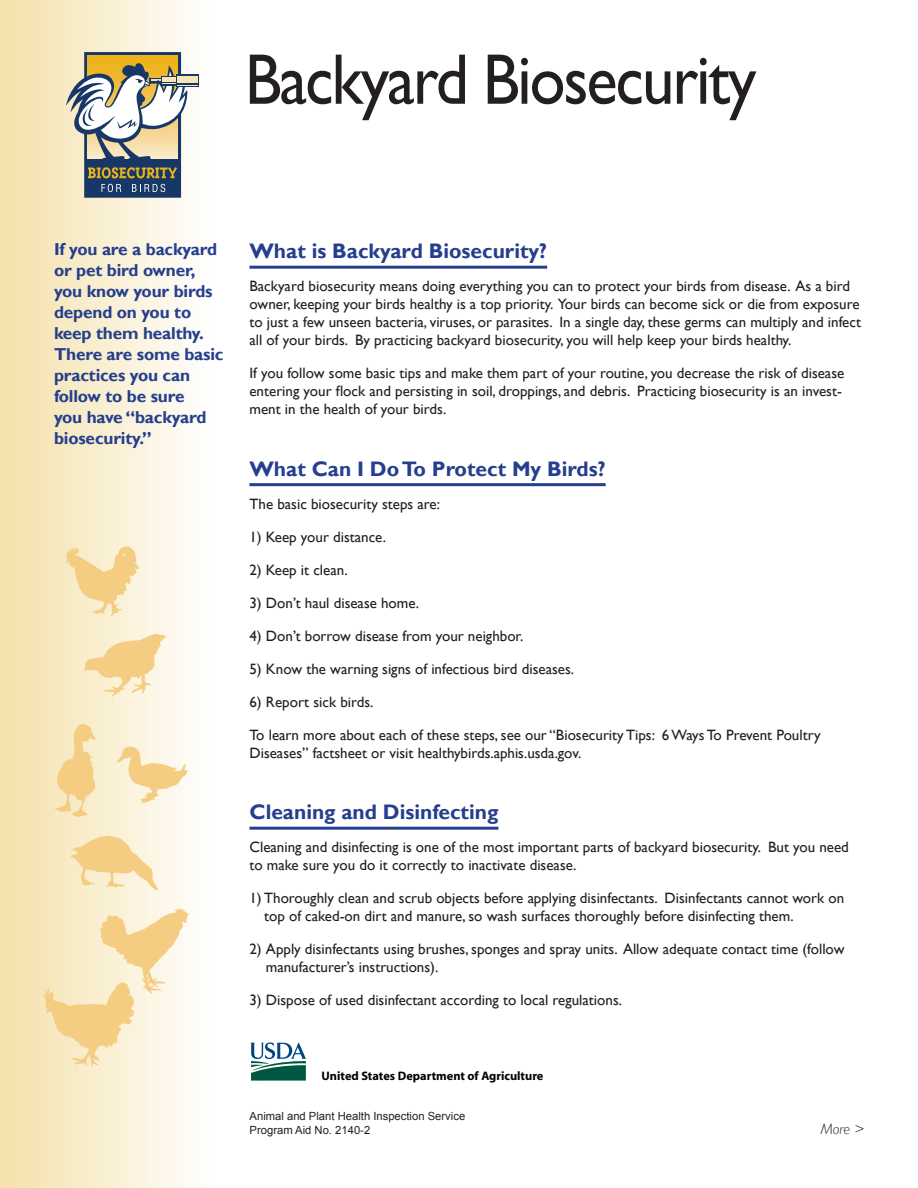
<style>
.page{position:relative;width:918px;height:1188px;background:#fff}
.page>*{position:absolute;margin:0;border:0;box-sizing:border-box;transform-origin:0 0}
.t1{font:72px "Gill Sans";letter-spacing:-.03em;color:#231f20;scale:.9 1}
.Subhead_w_Rule{font:700 21px "Gill Sans";color:#253f8e}
.t2{font:700 17.25px/21px "Gill Sans";letter-spacing:-.01em;color:#253f8e}
.text{font:15px/18px "Gill Sans";color:#231f20}
.text-2{font:italic 300 15px "Gill Sans";color:#231f20}
.t3{font:700 12.3px "Myriad";color:#000}
.t4{font:11.7px "Myriad";color:#000}
.text-3{font:11.25px "Arial";color:#231f20}
</style>
<div class="page">
<div style="left:0;top:0;width:211px;height:1188px;background:linear-gradient(to right,#f4e1aa,#fefefd)"></div>
<svg style="left:66px;top:546px;width:73px;height:71px;background:#f6dfac"></svg>
<svg style="left:84px;top:634px;width:83px;height:63px;background:#f7e1b2"></svg>
<svg style="left:117px;top:746px;width:71px;height:57px"></svg>
<svg style="left:70px;top:835px;width:89px;height:55px;background:#f7e0b0"></svg>
<svg style="left:42px;top:908px;width:146px;height:159px;background:#f8e6bf"></svg>
<svg style="left:55px;top:724px;width:41px;height:93px;background:#f5dca4"></svg>
<div style="left:176px;top:75px;width:23px;height:12px;background:#173866"></div>
<svg style="left:66px;top:52px;width:132px;height:146px"></svg>
<hr style="left:249px;top:266px;width:298px;height:3px;background:#253f8e">
<hr style="left:249px;top:483px;width:357px;height:3px;background:#253f8e">
<hr style="left:249px;top:827px;width:249px;height:3px;background:#253f8e">
<svg style="left:250px;top:1042px;width:57px;height:39px"></svg>
<p class="t1" style="left:245px;top:37px;width:570px">Backyard Biosecurity</p>
<p class="t2" style="left:54px;top:239px;width:171px">If you are a backyard or pet bird owner, you know your birds depend on you to keep them healthy.<br>There are some basic practices you can follow to be sure<br>you have “backyard biosecurity.”</p>
<p class="Subhead_w_Rule" style="left:249px;top:238px;width:299px">What is Backyard Biosecurity?</p>
<p class="text" style="left:249px;top:277px;width:613px">Backyard biosecurity means doing everything you can to protect your birds from disease. As a bird owner, keeping your birds healthy is a top priority. Your birds can become sick or die from exposure to just a few unseen bacteria, viruses, or parasites. In a single day, these germs can multiply and infect all of your birds. By practicing backyard biosecurity, you will help keep your birds healthy.</p>
<p class="text" style="left:249px;top:364px;width:596px">If you follow some basic tips and make them part of your routine, you decrease the risk of disease entering your flock and persisting in soil, droppings, and debris. Practicing biosecurity is an invest&shy;ment in the health of your birds.</p>
<p class="Subhead_w_Rule" style="left:249px;top:456px;width:358px">What Can I Do To Protect My Birds?</p>
<p class="text" style="left:249px;top:495px;width:192px">The basic biosecurity steps are:</p>
<p class="text" style="left:249px;top:528px;width:138px">1) Keep your distance.</p>
<p class="text" style="left:249px;top:561px;width:100px">2) Keep it clean.</p>
<p class="text" style="left:249px;top:594px;width:171px">3) Don’t haul disease home.</p>
<p class="text" style="left:249px;top:627px;width:275px">4) Don’t borrow disease from your neighbor.</p>
<p class="text" style="left:249px;top:660px;width:326px">5) Know the warning signs of infectious bird diseases.</p>
<p class="text" style="left:249px;top:693px;width:126px">6) Report sick birds.</p>
<p class="text" style="left:249px;top:726px;width:573px">To learn more about each of these steps, see our “Biosecurity Tips: 6 Ways To Prevent Poultry<br>Diseases” factsheet or visit healthybirds.aphis.usda.gov.</p>
<p class="Subhead_w_Rule" style="left:249px;top:799px;width:250px">Cleaning and Disinfecting</p>
<p class="text" style="left:249px;top:838px;width:601px">Cleaning and disinfecting is one of the most important parts of backyard biosecurity. But you need to make sure you do it correctly to inactivate disease.</p>
<p class="text" style="left:264px;top:889px;width:582px;text-indent:-15px">1) Thoroughly clean and scrub objects before applying disinfectants. Disinfectants cannot work on top of caked-on dirt and manure, so wash surfaces thoroughly before disinfecting them.</p>
<p class="text" style="left:266px;top:940px;width:580px;text-indent:-17px">2) Apply disinfectants using brushes, sponges and spray units. Allow adequate contact time (follow manufacturer’s instructions).</p>
<p class="text" style="left:249px;top:991px;width:374px">3) Dispose of used disinfectant according to local regulations.</p>
<p class="t3" style="left:322px;top:1070px;width:223px">United States Department of Agriculture</p>
<p class="text-3" style="left:250px;top:1109px;width:217px">Animal and Plant Health Inspection Service</p>
<p class="t4" style="left:250px;top:1111px;width:210px">Animal and Plant Health Inspection Service</p>
<p class="text-3" style="left:250px;top:1123px;width:122px">Program Aid No. 2140-2</p>
<p class="text-2" style="left:821px;top:1120px;width:45px">More &gt;</p>
</div>
